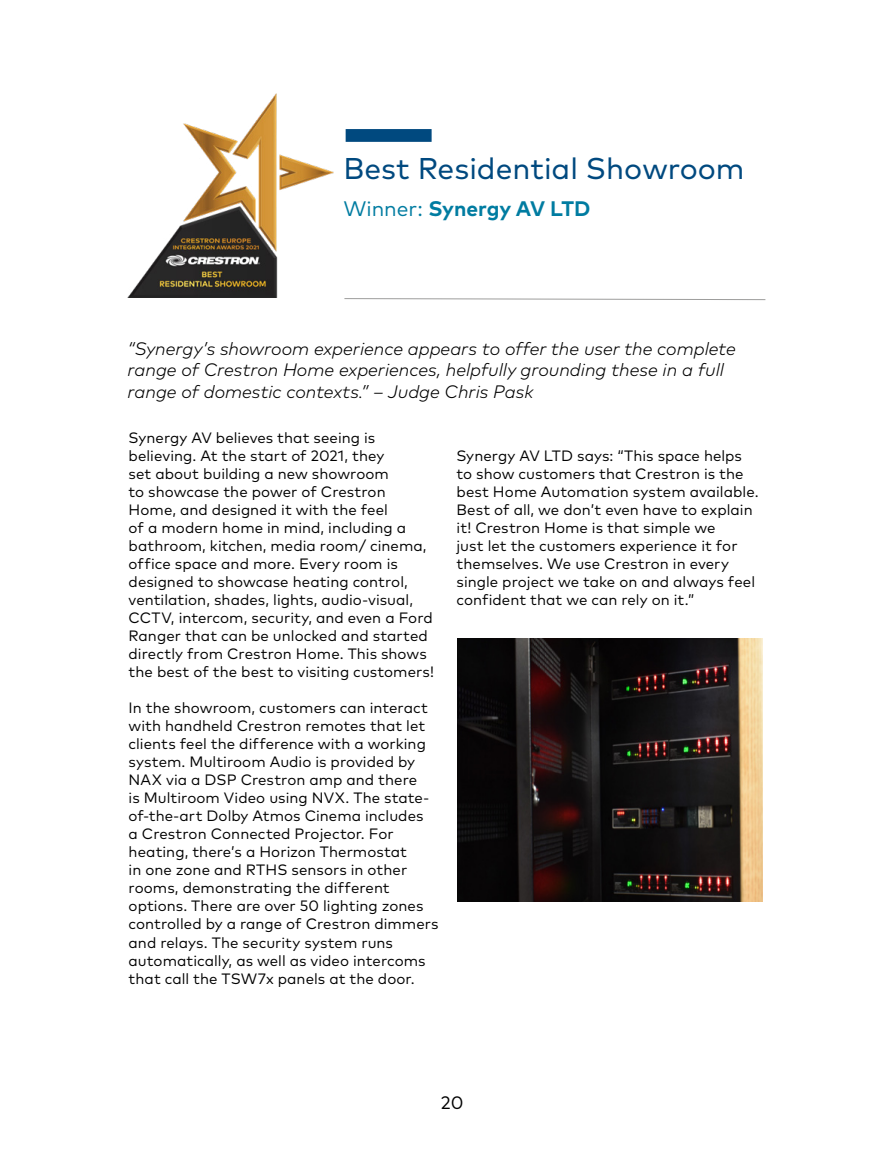
<style>
.page{position:relative;width:893px;height:1149px;background:#fff}
.page>*{position:absolute;margin:0;border:0;box-sizing:border-box;transform-origin:0 0}
.t1{font:30px "Mark Pro";color:#00497f}
.t2{font:700 21px "Mark Pro";color:#007ca1}
.t3{font:italic 300 18px/21.6px "Mark Pro";color:#000}
.t4{font:18px "Mark Pro";color:#000}
.t5{font:15px/18px "Mark Pro";letter-spacing:.005em;color:#000}
.s1{font-weight:400}
</style>
<div class="page">
<img style="left:128px;top:93px;width:206px;height:205px">
<div style="left:346px;top:129px;width:86px;height:13px;background:#00497f;border:2px solid #00497f"></div>
<img style="left:457px;top:638px;width:305px;height:262px">
<svg style="left:344px;top:298px;width:422px;height:2px"></svg>
<h1 class="t1" style="left:343px;top:146px;width:403px">Best Residential Showroom</h1>
<h2 class="t2" style="left:343px;top:192px;width:249px"><span class="s1">Winner:</span> Synergy AV LTD</h2>
<p class="t3" style="left:128px;top:336px;width:610px">“Synergy’s showroom experience appears to offer the user the complete range of Crestron Home experiences, helpfully grounding these in a full range of domestic contexts.” – Judge Chris Pask</p>
<p class="t5" style="left:129px;top:427px;width:307px">Synergy AV believes that seeing is believing. At the start of 2021, they<br>set about building a new showroom<br>to showcase the power of Crestron Home, and designed it with the feel<br>of a modern home in mind, including a bathroom, kitchen, media room/ cinema, office space and more. Every room is designed to showcase heating control, ventilation, shades, lights, audio-visual, CCTV, intercom, security, and even a Ford Ranger that can be unlocked and started directly from Crestron Home. This shows the best of the best to visiting customers!</p>
<p class="t5" style="left:129px;top:697px;width:311px">In the showroom, customers can interact with handheld Crestron remotes that let clients feel the difference with a working system. Multiroom Audio is provided by NAX via a DSP Crestron amp and there<br>is Multiroom Video using NVX. The state&shy;of-the-art Dolby Atmos Cinema includes<br>a Crestron Connected Projector. For heating, there’s a Horizon Thermostat<br>in one zone and RTHS sensors in other rooms, demonstrating the different options. There are over 50 lighting zones controlled by a range of Crestron dimmers and relays. The security system runs automatically, as well as video intercoms that call the TSW7x panels at the door.</p>
<p class="t5" style="left:457px;top:445px;width:304px">Synergy AV LTD says: “This space helps to show customers that Crestron is the best Home Automation system available.<br>Best of all, we don’t even have to explain it! Crestron Home is that simple we<br>just let the customers experience it for themselves. We use Crestron in every single project we take on and always feel confident that we can rely on it.”</p>
<p class="t4" style="left:441px;top:1089px;width:24px">20</p>
</div>
